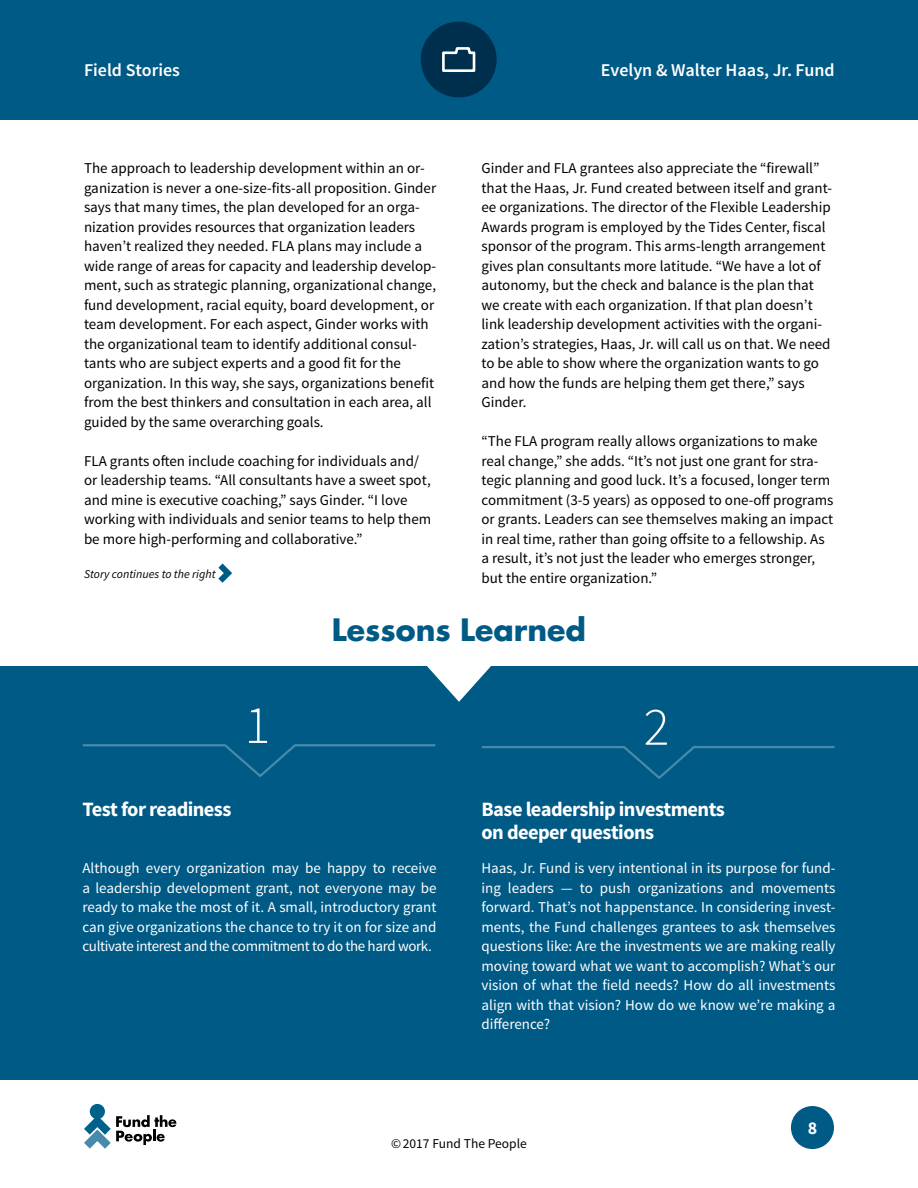
<style>
.page{position:relative;width:918px;height:1188px;background:#fff}
.page>*{position:absolute;margin:0;border:0;box-sizing:border-box;transform-origin:0 0}
.t1{font:300 54px "Source Sans Pro";color:#fff}
.t2{font:700 30px "Futura Std";color:#005a86}
.t3{font:700 20.4px/22.5px "Source Sans Pro";letter-spacing:-.03em;color:#fff}
.t4{font:600 18px "Source Sans Pro";color:#fff}
.t5{font:700 18px "Source Sans Pro";color:#fff}
.t6{font:15px/19.5px "Source Sans Pro";color:#000}
.t7{font:15px/19.5px "Source Sans Pro";letter-spacing:-.01em;color:#fff;text-align:justify}
.t8{font:13.5px "Source Sans Pro";color:#000}
.t9{font:italic 12px "Source Sans Pro";color:#000}
</style>
<div class="page">
<div style="left:791px;top:1106px;width:43px;height:43px;background:#005a86;border-radius:50%"></div>
<svg style="left:84px;top:1104px;width:92px;height:45px"></svg>
<div style="left:0;top:0;width:918px;height:119px;background:#005a86"></div>
<div style="left:421px;top:22px;width:76px;height:75px;background:#002e4d;border-radius:50%"></div>
<svg style="left:442px;top:47px;width:34px;height:25px"></svg>
<div style="left:0;top:666px;width:918px;height:414px;background:#005a86"></div>
<svg style="left:427px;top:666px;width:64px;height:36px"></svg>
<svg style="left:82px;top:744px;width:354px;height:33px"></svg>
<svg style="left:481px;top:746px;width:354px;height:33px"></svg>
<svg style="left:218px;top:564px;width:14px;height:19px"></svg>
<p class="t4" style="left:84px;top:58px;width:98px">Field Stories</p>
<p class="t4" style="left:601px;top:58px;width:235px">Evelyn &amp; Walter Haas, Jr. Fund</p>
<p class="t6" style="left:482px;top:159px;width:352px">Ginder and FLA grantees also appreciate the “firewall” that the Haas, Jr. Fund created between itself and grant&shy;ee organizations. The director of the Flexible Leadership Awards program is employed by the Tides Center, fiscal sponsor of the program. This arms-length arrangement gives plan consultants more latitude. “We have a lot of autonomy, but the check and balance is the plan that we create with each organization. If that plan doesn’t link leadership development activities with the organi&shy;zation’s strategies, Haas, Jr. will call us on that. We need to be able to show where the organization wants to go and how the funds are helping them get there,” says Ginder.</p>
<p class="t6" style="left:482px;top:432px;width:354px">“The FLA program really allows organizations to make real change,” she adds. “It’s not just one grant for stra&shy;tegic planning and good luck. It’s a focused, longer term commitment (3-5 years) as opposed to one-off programs or grants. Leaders can see themselves making an impact in real time, rather than going offsite to a fellowship. As a result, it’s not just the leader who emerges stronger, but the entire organization.”</p>
<h2 class="t2" style="left:332px;top:610px;width:256px">Lessons Learned</h2>
<p class="t6" style="left:84px;top:159px;width:354px">The approach to leadership development within an or&shy;ganization is never a one-size-fits-all proposition. Ginder says that many times, the plan developed for an orga&shy;nization provides resources that organization leaders haven’t realized they needed. FLA plans may include a wide range of areas for capacity and leadership develop&shy;ment, such as strategic planning, organizational change, fund development, racial equity, board development, or team development. For each aspect, Ginder works with the organizational team to identify additional consul&shy;tants who are subject experts and a good fit for the organization. In this way, she says, organizations benefit from the best thinkers and consultation in each area, all guided by the same overarching goals.</p>
<p class="t6" style="left:84px;top:451px;width:349px">FLA grants often include coaching for individuals and/ or leadership teams. “All consultants have a sweet spot, and mine is executive coaching,” says Ginder. “I love working with individuals and senior teams to help them be more high-performing and collaborative.”</p>
<p class="t9" style="left:84px;top:566px;width:133px">Story continues to the right</p>
<h1 class="t1" style="left:244px;top:692px;width:27px">1</h1>
<h1 class="t1" style="left:644px;top:694px;width:27px">2</h1>
<h3 class="t3" style="left:82px;top:799px;width:150px">Test for readiness</h3>
<p class="t7" style="left:82px;top:859px;width:356px">Although every organization may be happy to receive a leadership development grant, not everyone may be ready to make the most of it. A small, introductory grant can give organizations the chance to try it on for size and cultivate interest and the commitment to do the hard work.</p>
<h3 class="t3" style="left:482px;top:799px;width:245px">Base leadership investments on deeper questions</h3>
<p class="t7" style="left:482px;top:859px;width:356px">Haas, Jr. Fund is very intentional in its purpose for fund&shy;ing leaders — to push organizations and movements forward. That’s not happenstance. In considering invest&shy;ments, the Fund challenges grantees to ask themselves questions like: Are the investments we are making really moving toward what we want to accomplish? What’s our vision of what the field needs? How do all investments align with that vision? How do we know we’re making a difference?</p>
<p class="t5" style="left:808px;top:1117px;width:11px">8</p>
<p class="t8" style="left:391px;top:1135px;width:137px">©2017 Fund The People</p>
</div>
